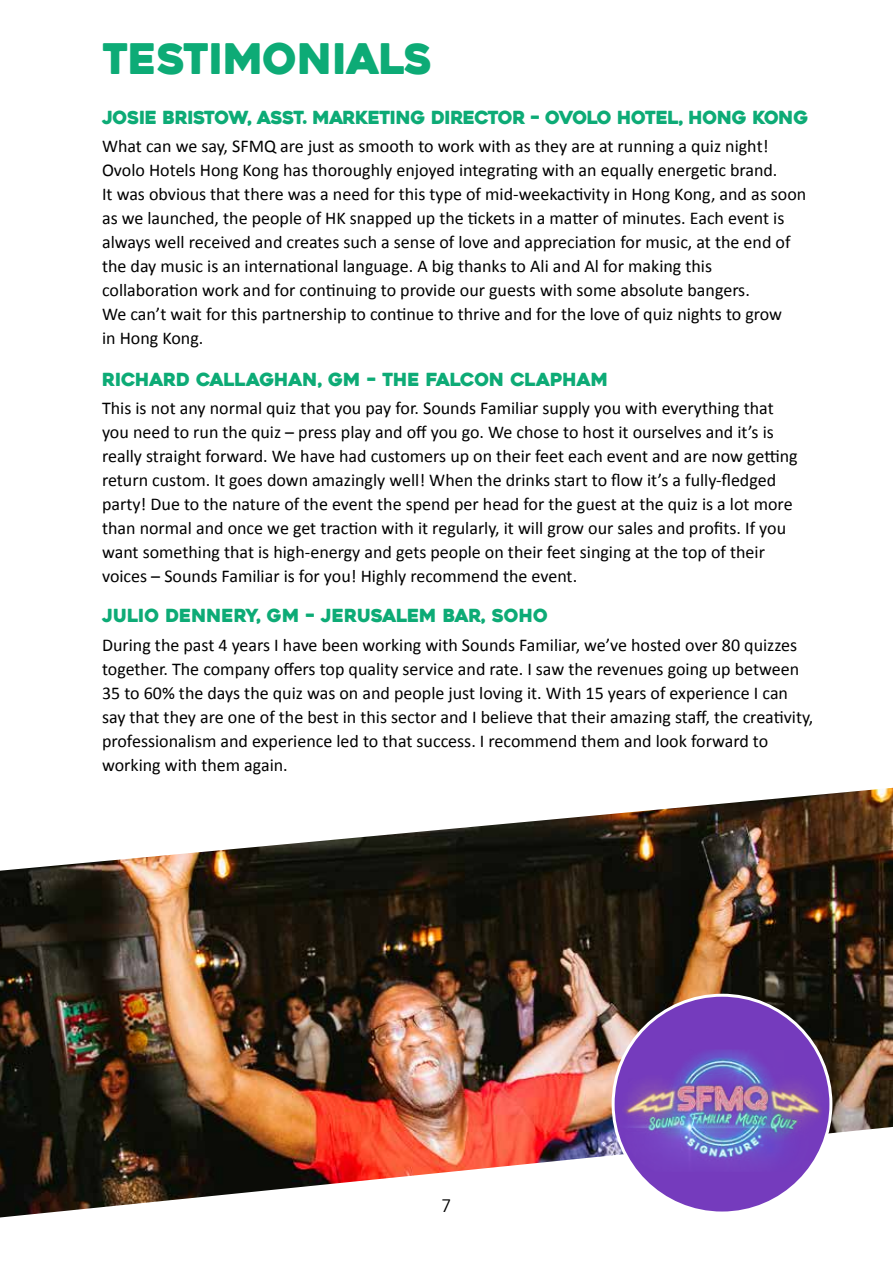
<style>
.page{position:relative;width:893px;height:1263px;background:#fff}
.page>*{position:absolute;margin:0;border:0;box-sizing:border-box;transform-origin:0 0}
.t1{font:42px "Heavitas";color:#0dab76}
.t2{font:18px/24px "Calibri";color:#000}
.t3{font:18px "Heavitas";color:#0dab76}
.t4{font:18px "Heavitas";letter-spacing:-.02em;color:#0dab76}
.t5{font:18px "Avenir Next";color:#000}
</style>
<div class="page">
<img style="left:0;top:788px;width:893px;height:429px">
<div style="left:613px;top:995px;width:218px;height:218px;background:#753bbd;border-radius:50%"></div>
<img style="left:620px;top:1049px;width:210px;height:123px">
<h1 class="t1" style="left:102px;top:33px;width:332px">TESTIMONIALS</h1>
<p class="t4" style="left:102px;top:106px;width:708px">JOSIE BRISTOW, ASST. MARKETING DIRECTor – OVOLO HOTEL, HONG KONG</p>
<p class="t2" style="left:102px;top:134px;width:706px">What can we say, SFMQ are just as smooth to work with as they are at running a quiz night!<br>Ovolo Hotels Hong Kong has thoroughly enjoyed integrating with an equally energetic brand.<br>It was obvious that there was a need for this type of mid-weekactivity in Hong Kong, and as soon as we launched, the people of HK snapped up the tickets in a matter of minutes. Each event is always well received and creates such a sense of love and appreciation for music, at the end of the day music is an international language. A big thanks to Ali and Al for making this collaboration work and for continuing to provide our guests with some absolute bangers.<br>We can’t wait for this partnership to continue to thrive and for the love of quiz nights to grow<br>in Hong Kong.</p>
<p class="t3" style="left:102px;top:368px;width:508px">RICHARD CALLAGHAN, GM – THE FALCON CLAPHAM</p>
<p class="t2" style="left:102px;top:396px;width:697px">This is not any normal quiz that you pay for. Sounds Familiar supply you with everything that you need to run the quiz – press play and off you go. We chose to host it ourselves and it’s is really straight forward. We have had customers up on their feet each event and are now getting return custom. It goes down amazingly well! When the drinks start to flow it’s a fully-fledged party! Due to the nature of the event the spend per head for the guest at the quiz is a lot more than normal and once we get traction with it regularly, it will grow our sales and profits. If you want something that is high-energy and gets people on their feet singing at the top of their voices – Sounds Familiar is for you! Highly recommend the event.</p>
<p class="t3" style="left:102px;top:605px;width:448px">JULIO DENNERY, GM – JERUSALEM BAR, SOHO</p>
<p class="t2" style="left:102px;top:633px;width:713px">During the past 4 years I have been working with Sounds Familiar, we’ve hosted over 80 quizzes together. The company offers top quality service and rate. I saw the revenues going up between 35 to 60% the days the quiz was on and people just loving it. With 15 years of experience I can say that they are one of the best in this sector and I believe that their amazing staff, the creativity, professionalism and experience led to that success. I recommend them and look forward to working with them again.</p>
<p class="t5" style="left:441px;top:1190px;width:12px">7</p>
</div>
